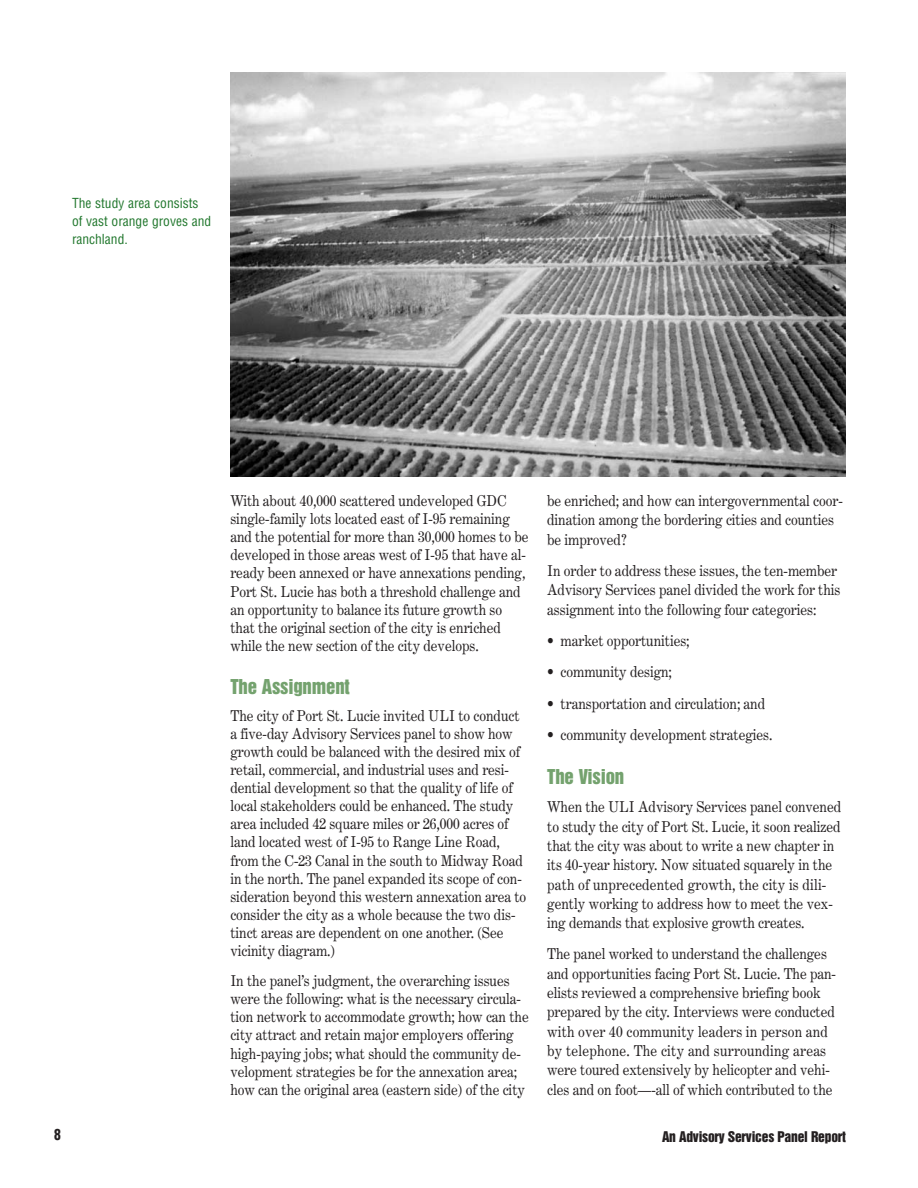
<style>
.page{position:relative;width:918px;height:1188px;background:#fff}
.page>*{position:absolute;margin:0;border:0;box-sizing:border-box;transform-origin:0 0}
.t1{font:18.75px "Helvetica Inserat";letter-spacing:-.01em;color:#74a26e}
.t2{font:15px/18.1px "Century Expanded";letter-spacing:-.005em;color:#231f20;scale:.9 1}
.t3{font:900 condensed 15px "Helvetica";color:#231f20;scale:.9 1}
.t4{font:condensed 13.5px/18px "Helvetica";color:#21772d}
.t5{font:13.5px "Helvetica Inserat";letter-spacing:-.015em;color:#231f20}
</style>
<div class="page">
<img style="left:230px;top:72px;width:616px;height:405px">
<p class="t4" style="left:72px;top:195px;width:141px">The study area consists of vast orange groves and ranchland.</p>
<p class="t2" style="left:230px;top:493px;width:333px">With about 40,000 scattered undeveloped GDC single-family lots located east of I-95 remaining and the potential for more than 30,000 homes to be developed in those areas west of I-95 that have al&shy;ready been annexed or have annexations pending, Port St. Lucie has both a threshold challenge and an opportunity to balance its future growth so that the original section of the city is enriched while the new section of the city develops.</p>
<p class="t1" style="left:230px;top:679px;width:121px">The Assignment</p>
<p class="t2" style="left:230px;top:708px;width:330px">The city of Port St. Lucie invited ULI to conduct a five-day Advisory Services panel to show how growth could be balanced with the desired mix of retail, commercial, and industrial uses and resi&shy;dential development so that the quality of life of local stakeholders could be enhanced. The study area included 42 square miles or 26,000 acres of land located west of I-95 to Range Line Road, from the C-23 Canal in the south to Midway Road in the north. The panel expanded its scope of con&shy;sideration beyond this western annexation area to consider the city as a whole because the two dis&shy;tinct areas are dependent on one another. (See vicinity diagram.)</p>
<p class="t2" style="left:230px;top:973px;width:333px">In the panel’s judgment, the overarching issues were the following: what is the necessary circula&shy;tion network to accommodate growth; how can the city attract and retain major employers offering high-paying jobs; what should the community de&shy;velopment strategies be for the annexation area; how can the original area (eastern side) of the city</p>
<p class="t2" style="left:547px;top:493px;width:330px;line-height:19.4px">be enriched; and how can intergovernmental coor&shy;dination among the bordering cities and counties be improved?</p>
<p class="t2" style="left:547px;top:562px;width:327px;line-height:19.4px">In order to address these issues, the ten-member<br>Advisory Services panel divided the work for this assignment into the following four categories:</p>
<p class="t2" style="left:547px;top:633px;width:160px">• market opportunities;</p>
<p class="t2" style="left:547px;top:664px;width:140px">• community design;</p>
<p class="t2" style="left:547px;top:696px;width:244px">• transportation and circulation; and</p>
<p class="t2" style="left:547px;top:727px;width:252px">• community development strategies.</p>
<p class="t1" style="left:547px;top:769px;width:79px">The Vision</p>
<p class="t2" style="left:547px;top:799px;width:328px;line-height:19.4px">When the ULI Advisory Services panel convened to study the city of Port St. Lucie, it soon realized that the city was about to write a new chapter in its 40-year history. Now situated squarely in the path of unprecedented growth, the city is dili&shy;gently working to address how to meet the vex&shy;ing demands that explosive growth creates.</p>
<p class="t2" style="left:547px;top:946px;width:322px;line-height:19.4px">The panel worked to understand the challenges and opportunities facing Port St. Lucie. The pan&shy;elists reviewed a comprehensive briefing book prepared by the city. Interviews were conducted with over 40 community leaders in person and by telephone. The city and surrounding areas were toured extensively by helicopter and vehi&shy;cles and on foot—-all of which contributed to the</p>
<p class="t3" style="left:54px;top:1129px;width:9px">8</p>
<p class="t5" style="left:662px;top:1131px;width:185px">An Advisory Services Panel Report</p>
</div>
